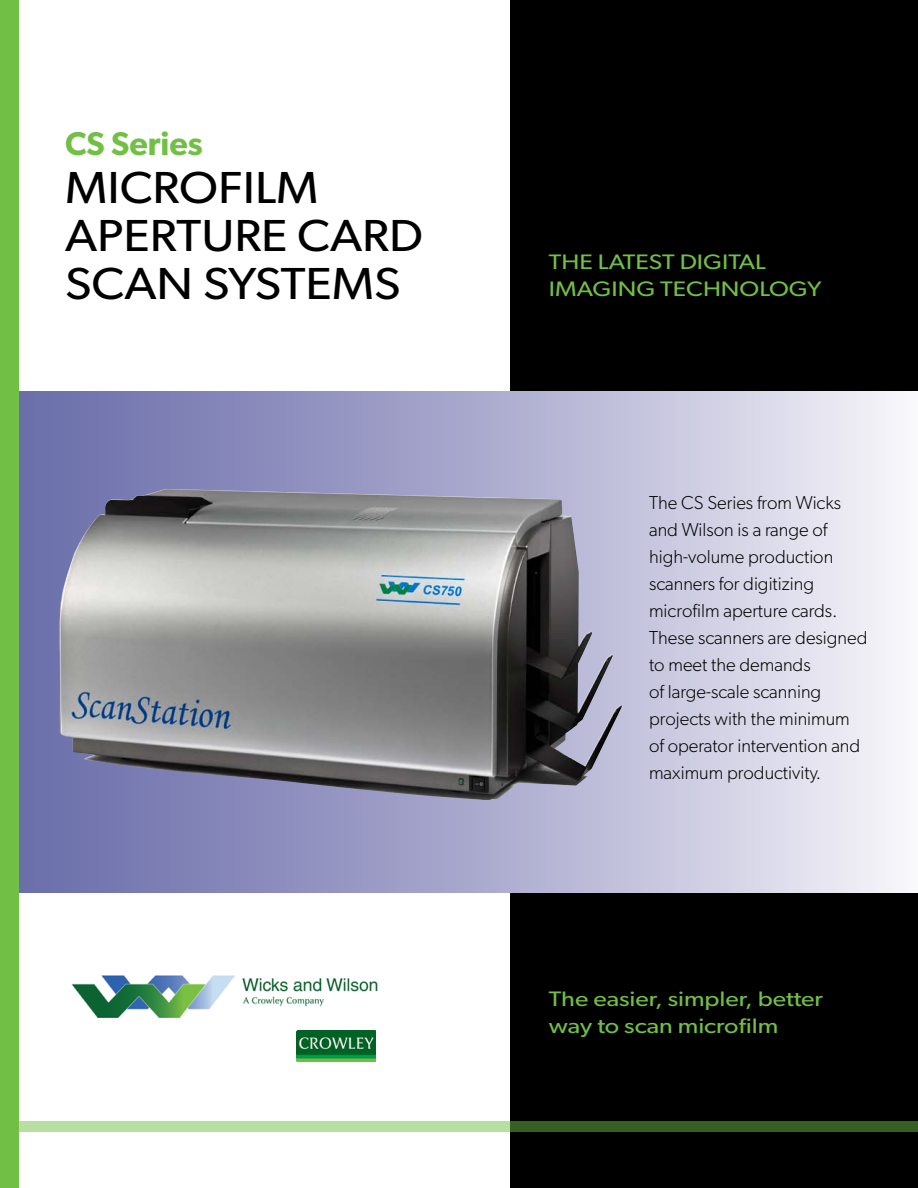
<style>
.page{position:relative;width:918px;height:1188px;background:#fff}
.page>*{position:absolute;margin:0;border:0;box-sizing:border-box;transform-origin:0 0}
.t1{font:45px/48px "Gibson";color:#000;scale:1.1 1}
.t2{font:600 33px "Gibson";color:#71bf45}
.t3{font:21px/27px "Gibson";color:#71bf45;scale:1.2 1}
.t4{font:300 18.75px/27px "Gibson";color:#000}
</style>
<div class="page">
<div style="left:511px;top:0;width:407px;height:1188px;background:#000"></div>
<div style="left:0;top:392px;width:918px;height:500px;background:linear-gradient(to right,#6265a4,#f3f0f8)"></div>
<svg style="left:18px;top:1121px;width:900px;height:11px;fill:#b8dfa2"></svg>
<img style="left:72px;top:975px;width:306px;height:43px">
<img style="left:297px;top:1031px;width:79px;height:31px">
<div style="left:0;top:0;width:18px;height:1188px;background:#71bf45"></div>
<img style="left:59px;top:489px;width:563px;height:311px">
<h2 class="t2" style="left:65px;top:124px;width:139px">CS Series</h2>
<h1 class="t1" style="left:65px;top:163px;width:327px">MICROFILM<br>APERTURE CARD<br>SCAN SYSTEMS</h1>
<p class="t3" style="left:549px;top:248px;width:229px">THE LATEST DIGITAL<br>IMAGING TECHNOLOGY</p>
<p class="t4" style="left:649px;top:488px;width:220px">The CS Series from Wicks and Wilson is a range of high-volume production scanners for digitizing microfilm aperture cards.<br>These scanners are designed to meet the demands<br>of large-scale scanning projects with the minimum of operator intervention and maximum productivity.</p>
<p class="t3" style="left:549px;top:985px;width:230px">The easier, simpler, better way to scan microfilm</p>
</div>
